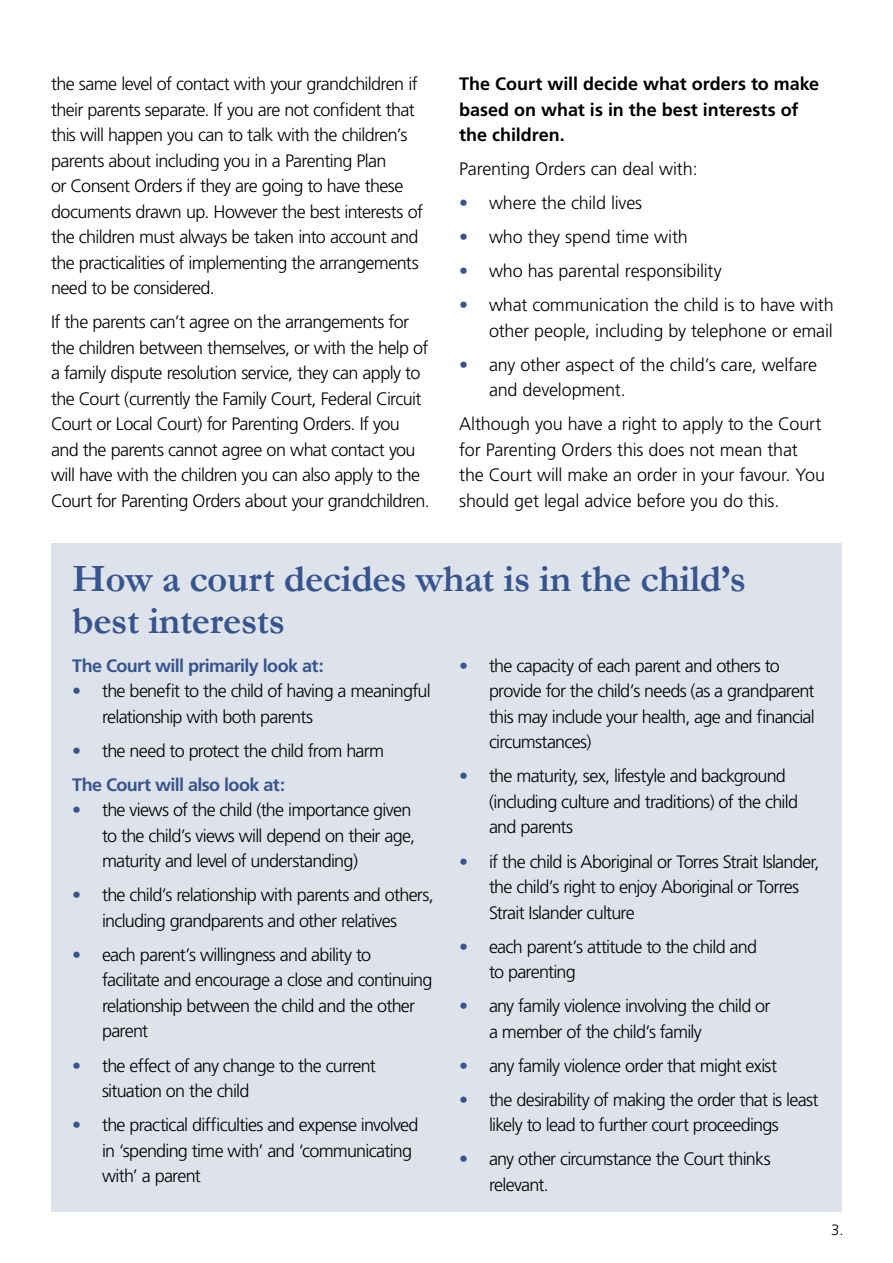
<style>
.page{position:relative;width:893px;height:1263px;background:#fff}
.page>*{position:absolute;margin:0;border:0;box-sizing:border-box;transform-origin:0 0}
.t1{font:700 39px/42px "Garamond";letter-spacing:-.01em;color:#36558e}
.t2{font:300 18px/25.5px "Frutiger";letter-spacing:-.04em;color:#000}
.t3{font:300 18px/25.5px "Frutiger";letter-spacing:-.01em;color:#000}
.t4{font:700 18px/25.5px "Frutiger";color:#000}
.t5{font:700 18px "Frutiger";letter-spacing:-.035em;color:#36558e}
.t6{font:300 15px "Frutiger";color:#000}
.s1{color:#36558e}
.s2{font-weight:700;color:#36558e}
</style>
<div class="page">
<div style="left:51px;top:543px;width:791px;height:669px;background:#dde2eb"></div>
<p class="t2" style="left:51px;top:71px;width:373px">the same level of contact with your grandchildren if their parents separate. If you are not confident that this will happen you can to talk with the children’s parents about including you in a Parenting Plan<br>or Consent Orders if they are going to have these documents drawn up. However the best interests of the children must always be taken into account and the practicalities of implementing the arrangements need to be considered.</p>
<p class="t2" style="left:51px;top:309px;width:380px">If the parents can’t agree on the arrangements for the children between themselves, or with the help of a family dispute resolution service, they can apply to the Court (currently the Family Court, Federal Circuit Court or Local Court) for Parenting Orders. If you and the parents cannot agree on what contact you will have with the children you can also apply to the Court for Parenting Orders about your grandchildren.</p>
<p class="t4" style="left:459px;top:71px;width:362px">The Court will decide what orders to make based on what is in the best interests of the children.</p>
<p class="t3" style="left:459px;top:156px;width:240px">Parenting Orders can deal with:</p>
<p class="t3" style="left:459px;top:190px;width:185px"><span class="s1">•</span> where the child lives</p>
<p class="t3" style="left:459px;top:224px;width:230px"><span class="s1">•</span> who they spend time with</p>
<p class="t3" style="left:459px;top:258px;width:264px"><span class="s1">•</span> who has parental responsibility</p>
<p class="t3" style="left:459px;top:292px;width:376px;text-align:right"><span class="s1">•</span> what communication the child is to have with other people, including by telephone or email</p>
<p class="t3" style="left:489px;top:352px;width:330px;text-indent:-30px"><span class="s1">•</span> any other aspect of the child’s care, welfare and development.</p>
<p class="t3" style="left:459px;top:411px;width:367px">Although you have a right to apply to the Court for Parenting Orders this does not mean that the Court will make an order in your favour. You should get legal advice before you do this.</p>
<h1 class="t1" style="left:72px;top:557px;width:675px">How a court decides what is in the child’s best interests</h1>
<p class="t5" style="left:72px;top:655px;width:253px">The Court will primarily look at:</p>
<p class="t2" style="left:102px;top:679px;width:330px;text-indent:-30px"><span class="s1">•</span> the benefit to the child of having a meaningful relationship with both parents</p>
<p class="t2" style="left:72px;top:734px;width:313px;line-height:34px"><span class="s1">•</span> the need to protect the child from harm<br><span class="s2">The Court will also look at:</span></p>
<p class="t2" style="left:102px;top:798px;width:314px;text-indent:-30px"><span class="s1">•</span> the views of the child (the importance given to the child’s views will depend on their age, maturity and level of understanding)</p>
<p class="t2" style="left:72px;top:883px;width:363px;text-align:center"><span class="s1">•</span> the child’s relationship with parents and others, including grandparents and other relatives</p>
<p class="t2" style="left:102px;top:942px;width:332px;text-indent:-30px"><span class="s1">•</span> each parent’s willingness and ability to facilitate and encourage a close and continuing relationship between the child and the other parent</p>
<p class="t2" style="left:102px;top:1053px;width:275px;text-indent:-30px"><span class="s1">•</span> the effect of any change to the current situation on the child</p>
<p class="t2" style="left:102px;top:1112px;width:318px;text-indent:-30px"><span class="s1">•</span> the practical difficulties and expense involved in ‘spending time with’ and ‘communicating with’ a parent</p>
<p class="t2" style="left:489px;top:653px;width:327px;text-indent:-30px"><span class="s1">•</span> the capacity of each parent and others to provide for the child’s needs (as a grandparent this may include your health, age and financial circumstances)</p>
<p class="t2" style="left:489px;top:764px;width:310px;text-indent:-30px"><span class="s1">•</span> the maturity, sex, lifestyle and background (including culture and traditions) of the child and parents</p>
<p class="t2" style="left:489px;top:849px;width:332px;text-indent:-30px"><span class="s1">•</span> if the child is Aboriginal or Torres Strait Islander, the child’s right to enjoy Aboriginal or Torres<br>Strait Islander culture</p>
<p class="t2" style="left:489px;top:934px;width:270px;text-indent:-30px"><span class="s1">•</span> each parent’s attitude to the child and to parenting</p>
<p class="t2" style="left:489px;top:993px;width:283px;text-indent:-30px"><span class="s1">•</span> any family violence involving the child or a member of the child’s family</p>
<p class="t2" style="left:459px;top:1053px;width:319px"><span class="s1">•</span> any family violence order that might exist</p>
<p class="t2" style="left:459px;top:1087px;width:361px;text-align:center"><span class="s1">•</span> the desirability of making the order that is least likely to lead to further court proceedings</p>
<p class="t2" style="left:489px;top:1146px;width:283px;text-indent:-30px"><span class="s1">•</span> any other circumstance the Court thinks relevant.</p>
<p class="t6" style="left:831px;top:1221px;width:14px">3.</p>
</div>
